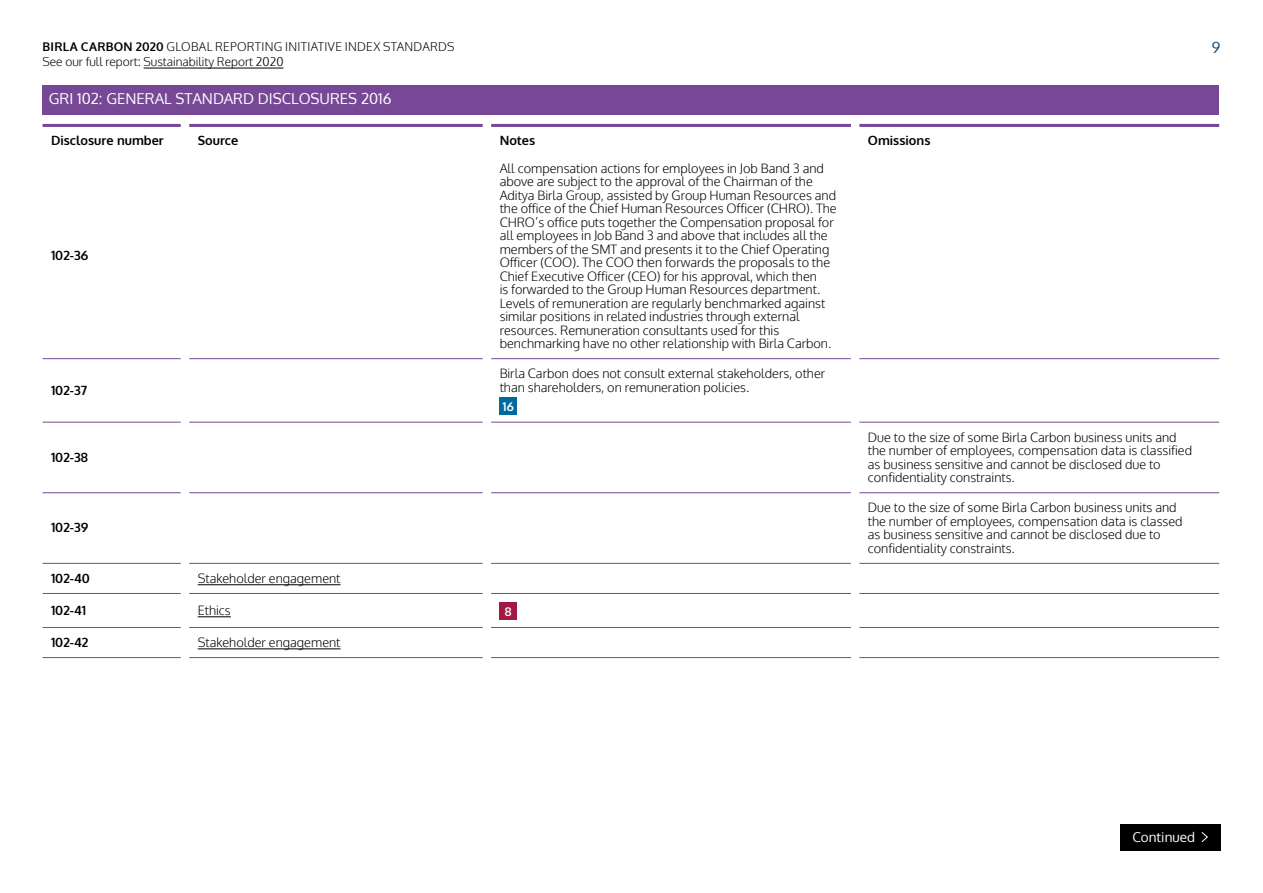
<style>
.page{position:relative;width:1263px;height:893px;background:#fff}
.page>*{position:absolute;margin:0;border:0;box-sizing:border-box;transform-origin:0 0}
.t1{font:15px "Oxygen";color:#fff}
.t2{font:15px "Oxygen";color:#1a486a}
.t3{font:13.5px "Oxygen";color:#fff}
.t4{font:300 12.75px/13.5px "Oxygen";color:#000}
.t5{font:700 12.75px "Oxygen";color:#000}
.t6{font:300 12px/15px "Oxygen";color:#000}
.t7{font:700 12px "Oxygen";color:#fff}
.s1{font-weight:700}
</style>
<div class="page">
<hr style="left:144px;top:68px;width:139px;height:1px;background:#000">
<div style="left:43px;top:85px;width:1176px;height:30px;background:#774896"></div>
<svg style="left:43px;top:359px;width:1176px;height:291px"></svg>
<hr style="left:43px;top:358px;width:138px;height:1px;background:#774896">
<hr style="left:189px;top:358px;width:294px;height:1px;background:#774896">
<hr style="left:491px;top:358px;width:360px;height:1px;background:#774896">
<hr style="left:859px;top:358px;width:360px;height:1px;background:#774896">
<hr style="left:43px;top:422px;width:138px;height:1px;background:#774896">
<hr style="left:189px;top:422px;width:294px;height:1px;background:#774896">
<hr style="left:491px;top:422px;width:360px;height:1px;background:#774896">
<hr style="left:859px;top:422px;width:360px;height:1px;background:#774896">
<hr style="left:43px;top:492px;width:138px;height:1px;background:#774896">
<hr style="left:189px;top:492px;width:294px;height:1px;background:#774896">
<hr style="left:491px;top:492px;width:360px;height:1px;background:#774896">
<hr style="left:859px;top:492px;width:360px;height:1px;background:#774896">
<hr style="left:43px;top:563px;width:138px;height:1px;background:#774896">
<hr style="left:189px;top:563px;width:294px;height:1px;background:#774896">
<hr style="left:491px;top:563px;width:360px;height:1px;background:#774896">
<hr style="left:859px;top:563px;width:360px;height:1px;background:#774896">
<hr style="left:43px;top:593px;width:138px;height:1px;background:#774896">
<hr style="left:189px;top:593px;width:294px;height:1px;background:#774896">
<hr style="left:491px;top:593px;width:360px;height:1px;background:#774896">
<hr style="left:859px;top:593px;width:360px;height:1px;background:#774896">
<hr style="left:43px;top:627px;width:138px;height:1px;background:#774896">
<hr style="left:189px;top:627px;width:294px;height:1px;background:#774896">
<hr style="left:491px;top:627px;width:360px;height:1px;background:#774896">
<hr style="left:859px;top:627px;width:360px;height:1px;background:#774896">
<hr style="left:43px;top:657px;width:138px;height:1px;background:#774896">
<hr style="left:189px;top:657px;width:294px;height:1px;background:#774896">
<hr style="left:491px;top:657px;width:360px;height:1px;background:#774896">
<hr style="left:859px;top:657px;width:360px;height:1px;background:#774896">
<hr style="left:43px;top:124px;width:138px;height:3px;background:#774896">
<hr style="left:189px;top:124px;width:294px;height:3px;background:#774896">
<hr style="left:491px;top:124px;width:360px;height:3px;background:#774896">
<hr style="left:859px;top:124px;width:360px;height:3px;background:#774896">
<div style="left:500px;top:397px;width:17px;height:17px;background:#00699e"></div>
<hr style="left:198px;top:584px;width:142px;height:1px;background:#000">
<hr style="left:198px;top:616px;width:33px;height:1px;background:#000">
<div style="left:500px;top:603px;width:17px;height:17px;background:#a21a43"></div>
<hr style="left:198px;top:648px;width:142px;height:1px;background:#000">
<div style="left:1119px;top:824px;width:101px;height:26px;background:#000"></div>
<svg style="left:1201px;top:832px;width:7px;height:10px"></svg>
<p class="t6" style="left:43px;top:40px;width:413px"><span class="s1">BIRLA CARBON 2020</span> GLOBAL REPORTING INITIATIVE INDEX STANDARDS<br>See our full report: Sustainability Report 2020</p>
<p class="t2" style="left:1212px;top:38px;width:10px">9</p>
<p class="t1" style="left:49px;top:89px;width:344px">GRI 102: GENERAL STANDARD DISCLOSURES 2016</p>
<p class="t5" style="left:51px;top:132px;width:114px">Disclosure number</p>
<p class="t5" style="left:198px;top:132px;width:42px">Source</p>
<p class="t5" style="left:500px;top:132px;width:37px">Notes</p>
<p class="t5" style="left:868px;top:132px;width:64px">Omissions</p>
<p class="t5" style="left:51px;top:248px;width:39px">102-36</p>
<p class="t5" style="left:51px;top:382px;width:38px">102-37</p>
<p class="t5" style="left:51px;top:449px;width:39px">102-38</p>
<p class="t5" style="left:51px;top:520px;width:39px">102-39</p>
<p class="t4" style="left:500px;top:162px;width:339px">All compensation actions for employees in Job Band 3 and above are subject to the approval of the Chairman of the Aditya Birla Group, assisted by Group Human Resources and the office of the Chief Human Resources Officer (CHRO). The CHRO’s office puts together the Compensation proposal for all employees in Job Band 3 and above that includes all the members of the SMT and presents it to the Chief Operating Officer (COO). The COO then forwards the proposals to the Chief Executive Officer (CEO) for his approval, which then<br>is forwarded to the Group Human Resources department.<br>Levels of remuneration are regularly benchmarked against similar positions in related industries through external resources. Remuneration consultants used for this benchmarking have no other relationship with Birla Carbon.</p>
<p class="t4" style="left:500px;top:367px;width:327px">Birla Carbon does not consult external stakeholders, other than shareholders, on remuneration policies.</p>
<p class="t7" style="left:502px;top:399px;width:13px">16</p>
<p class="t5" style="left:51px;top:570px;width:41px">102-40</p>
<p class="t4" style="left:198px;top:572px;width:144px">Stakeholder engagement</p>
<p class="t5" style="left:51px;top:602px;width:37px">102-41</p>
<p class="t4" style="left:198px;top:604px;width:35px">Ethics</p>
<p class="t7" style="left:505px;top:604px;width:8px">8</p>
<p class="t5" style="left:51px;top:634px;width:39px">102-42</p>
<p class="t4" style="left:198px;top:636px;width:144px">Stakeholder engagement</p>
<p class="t4" style="left:868px;top:431px;width:326px">Due to the size of some Birla Carbon business units and the number of employees, compensation data is classified as business sensitive and cannot be disclosed due to confidentiality constraints.</p>
<p class="t4" style="left:868px;top:501px;width:316px">Due to the size of some Birla Carbon business units and the number of employees, compensation data is classed as business sensitive and cannot be disclosed due to confidentiality constraints.</p>
<p class="t3" style="left:1132px;top:828px;width:64px">Continued</p>
</div>
